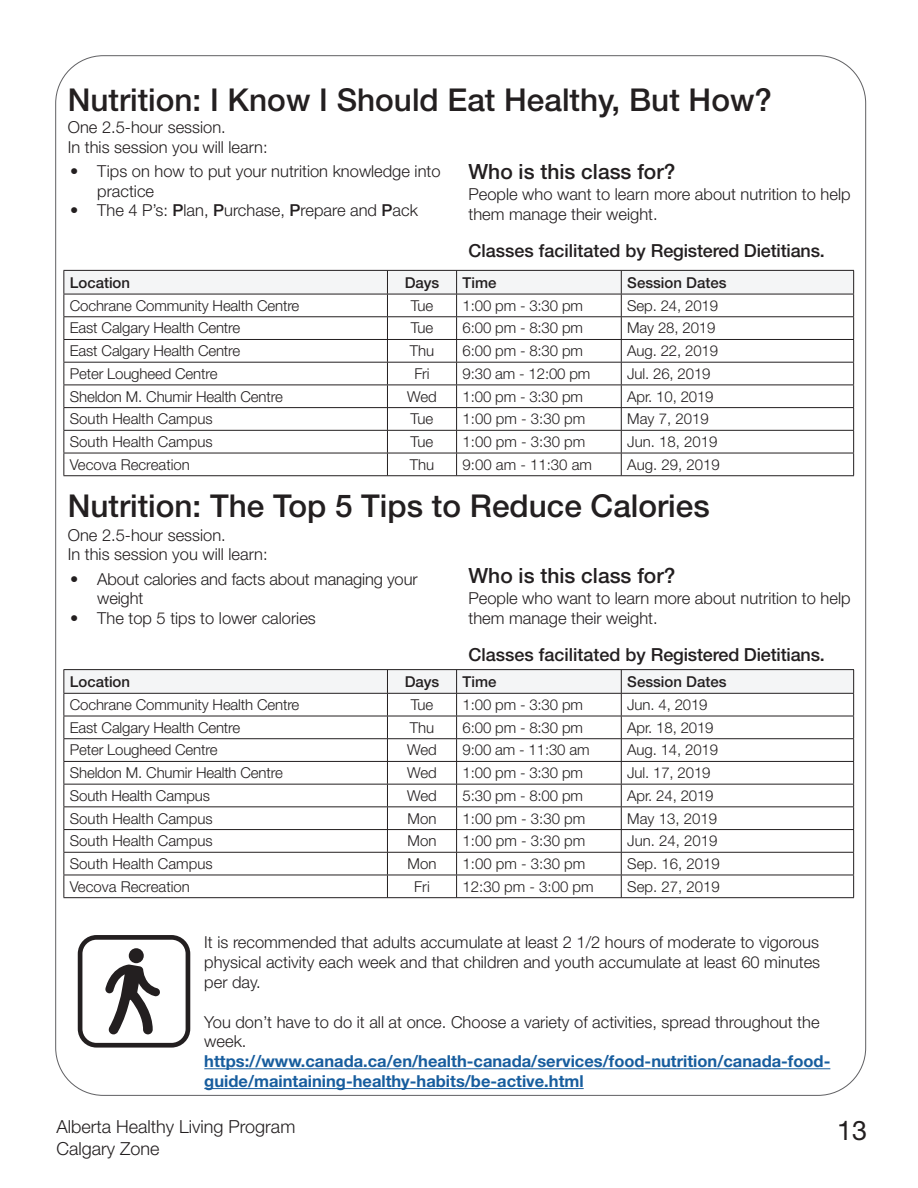
<style>
.page{position:relative;width:918px;height:1188px;background:#fff}
.page>*{position:absolute;margin:0;border:0;box-sizing:border-box;transform-origin:0 0}
.t1{font:500 31.5px "Helvetica Neue LT Std";color:#231f20}
.t2{font:27px "Helvetica Neue LT Std";color:#231f20}
.t3{font:500 21px "Helvetica Neue LT Std";color:#231f20}
.t4{font:500 18px "Helvetica Neue LT Std";letter-spacing:-.01em;color:#231f20}
.t5{font:300 18px/21.6px "Helvetica Neue LT Std";color:#231f20}
.t6{font:300 16.5px/19.8px "Helvetica Neue LT Std";color:#231f20}
.t7{font:300 16.5px/19.8px "Helvetica Neue";color:#231f20}
.t8{font:700 16.5px/19.8px "Helvetica Neue LT Std";color:#175d9e}
.t9{font:300 15px "Helvetica Neue LT Std";letter-spacing:-.01em;color:#231f20}
.t10{font:500 15px "Helvetica Neue";color:#231f20}
.s1{font-weight:500}
</style>
<div class="page">
<hr style="left:63px;top:475px;width:791px;height:1px;background:#231f20">
<svg style="left:63px;top:270px;width:791px;height:205px"></svg>
<hr style="left:63px;top:669px;width:791px;height:1px;background:#231f20">
<hr style="left:63px;top:897px;width:791px;height:1px;background:#231f20">
<svg style="left:63px;top:670px;width:791px;height:227px"></svg>
<hr style="left:204px;top:1068px;width:626px;height:1px;background:#175d9e">
<hr style="left:204px;top:1088px;width:380px;height:1px;background:#175d9e">
<svg style="left:78px;top:935px;width:112px;height:113px"></svg>
<h1 class="t1" style="left:68px;top:88px;width:706px">Nutrition: I Know I Should Eat Healthy, But How?</h1>
<p class="t7" style="left:68px;top:119px;width:201px">One 2.5-hour session.<br>In this session you will learn:</p>
<p class="t6" style="left:97px;top:163px;width:345px;text-indent:-27px">• Tips on how to put your nutrition knowledge into practice</p>
<p class="t6" style="left:70px;top:202px;width:349px">• The 4 P’s: <span class="s1">P</span>lan, <span class="s1">P</span>urchase, <span class="s1">P</span>repare and <span class="s1">P</span>ack</p>
<h3 class="t3" style="left:468px;top:164px;width:208px">Who is this class for?</h3>
<p class="t7" style="left:468px;top:186px;width:384px">People who want to learn more about nutrition to help them manage their weight.</p>
<p class="t4" style="left:468px;top:244px;width:358px">Classes facilitated by Registered Dietitians.</p>
<p class="t10" style="left:70px;top:277px;width:62px">Location</p>
<p class="t10" style="left:405px;top:277px;width:36px">Days</p>
<p class="t10" style="left:463px;top:277px;width:35px">Time</p>
<p class="t10" style="left:627px;top:277px;width:101px">Session Dates</p>
<p class="t9" style="left:70px;top:300px;width:231px">Cochrane Community Health Centre</p>
<p class="t9" style="left:411px;top:300px;width:24px">Tue</p>
<p class="t9" style="left:463px;top:300px;width:122px">1:00 pm - 3:30 pm</p>
<p class="t9" style="left:627px;top:300px;width:92px">Sep. 24, 2019</p>
<p class="t9" style="left:70px;top:323px;width:172px">East Calgary Health Centre</p>
<p class="t9" style="left:411px;top:323px;width:24px">Tue</p>
<p class="t9" style="left:463px;top:323px;width:122px">6:00 pm - 8:30 pm</p>
<p class="t9" style="left:627px;top:323px;width:90px">May 28, 2019</p>
<p class="t9" style="left:70px;top:345px;width:172px">East Calgary Health Centre</p>
<p class="t9" style="left:410px;top:345px;width:26px">Thu</p>
<p class="t9" style="left:463px;top:345px;width:122px">6:00 pm - 8:30 pm</p>
<p class="t9" style="left:627px;top:345px;width:92px">Aug. 22, 2019</p>
<p class="t9" style="left:70px;top:368px;width:149px">Peter Lougheed Centre</p>
<p class="t9" style="left:414px;top:368px;width:17px">Fri</p>
<p class="t9" style="left:463px;top:368px;width:129px">9:30 am - 12:00 pm</p>
<p class="t9" style="left:627px;top:368px;width:85px">Jul. 26, 2019</p>
<p class="t9" style="left:70px;top:391px;width:215px">Sheldon M. Chumir Health Centre</p>
<p class="t9" style="left:407px;top:391px;width:31px">Wed</p>
<p class="t9" style="left:463px;top:391px;width:122px">1:00 pm - 3:30 pm</p>
<p class="t9" style="left:627px;top:391px;width:88px">Apr. 10, 2019</p>
<p class="t9" style="left:70px;top:414px;width:144px">South Health Campus</p>
<p class="t9" style="left:411px;top:414px;width:24px">Tue</p>
<p class="t9" style="left:463px;top:414px;width:124px">1:00 pm - 3:30 pm</p>
<p class="t9" style="left:627px;top:414px;width:83px">May 7, 2019</p>
<p class="t9" style="left:70px;top:436px;width:144px">South Health Campus</p>
<p class="t9" style="left:411px;top:436px;width:24px">Tue</p>
<p class="t9" style="left:463px;top:436px;width:124px">1:00 pm - 3:30 pm</p>
<p class="t9" style="left:627px;top:436px;width:92px">Jun. 18, 2019</p>
<p class="t9" style="left:70px;top:459px;width:122px">Vecova Recreation</p>
<p class="t9" style="left:410px;top:459px;width:26px">Thu</p>
<p class="t9" style="left:463px;top:459px;width:131px">9:00 am - 11:30 am</p>
<p class="t9" style="left:627px;top:459px;width:94px">Aug. 29, 2019</p>
<h1 class="t1" style="left:68px;top:495px;width:643px">Nutrition: The Top 5 Tips to Reduce Calories</h1>
<p class="t7" style="left:68px;top:526px;width:201px">One 2.5-hour session.<br>In this session you will learn:</p>
<p class="t6" style="left:97px;top:571px;width:322px;text-indent:-27px">• About calories and facts about managing your weight</p>
<p class="t6" style="left:70px;top:609px;width:247px">• The top 5 tips to lower calories</p>
<h3 class="t3" style="left:468px;top:568px;width:208px">Who is this class for?</h3>
<p class="t7" style="left:468px;top:590px;width:384px">People who want to learn more about nutrition to help them manage their weight.</p>
<p class="t4" style="left:468px;top:648px;width:358px">Classes facilitated by Registered Dietitians.</p>
<p class="t10" style="left:70px;top:677px;width:62px">Location</p>
<p class="t10" style="left:405px;top:677px;width:36px">Days</p>
<p class="t10" style="left:463px;top:677px;width:35px">Time</p>
<p class="t10" style="left:627px;top:677px;width:101px">Session Dates</p>
<p class="t9" style="left:70px;top:699px;width:231px">Cochrane Community Health Centre</p>
<p class="t9" style="left:411px;top:699px;width:24px">Tue</p>
<p class="t9" style="left:463px;top:699px;width:122px">1:00 pm - 3:30 pm</p>
<p class="t9" style="left:627px;top:699px;width:82px">Jun. 4, 2019</p>
<p class="t9" style="left:70px;top:722px;width:172px">East Calgary Health Centre</p>
<p class="t9" style="left:410px;top:722px;width:26px">Thu</p>
<p class="t9" style="left:463px;top:722px;width:122px">6:00 pm - 8:30 pm</p>
<p class="t9" style="left:627px;top:722px;width:88px">Apr. 18, 2019</p>
<p class="t9" style="left:70px;top:745px;width:149px">Peter Lougheed Centre</p>
<p class="t9" style="left:407px;top:745px;width:31px">Wed</p>
<p class="t9" style="left:463px;top:745px;width:128px">9:00 am - 11:30 am</p>
<p class="t9" style="left:627px;top:745px;width:92px">Aug. 14, 2019</p>
<p class="t9" style="left:70px;top:767px;width:215px">Sheldon M. Chumir Health Centre</p>
<p class="t9" style="left:407px;top:767px;width:31px">Wed</p>
<p class="t9" style="left:463px;top:767px;width:122px">1:00 pm - 3:30 pm</p>
<p class="t9" style="left:627px;top:767px;width:85px">Jul. 17, 2019</p>
<p class="t9" style="left:70px;top:790px;width:142px">South Health Campus</p>
<p class="t9" style="left:407px;top:790px;width:31px">Wed</p>
<p class="t9" style="left:463px;top:790px;width:122px">5:30 pm - 8:00 pm</p>
<p class="t9" style="left:627px;top:790px;width:88px">Apr. 24, 2019</p>
<p class="t9" style="left:70px;top:813px;width:144px">South Health Campus</p>
<p class="t9" style="left:408px;top:813px;width:30px">Mon</p>
<p class="t9" style="left:463px;top:813px;width:124px">1:00 pm - 3:30 pm</p>
<p class="t9" style="left:627px;top:813px;width:91px">May 13, 2019</p>
<p class="t9" style="left:70px;top:836px;width:144px">South Health Campus</p>
<p class="t9" style="left:408px;top:836px;width:30px">Mon</p>
<p class="t9" style="left:463px;top:836px;width:124px">1:00 pm - 3:30 pm</p>
<p class="t9" style="left:627px;top:836px;width:92px">Jun. 24, 2019</p>
<p class="t9" style="left:70px;top:858px;width:144px">South Health Campus</p>
<p class="t9" style="left:408px;top:858px;width:30px">Mon</p>
<p class="t9" style="left:463px;top:858px;width:124px">1:00 pm - 3:30 pm</p>
<p class="t9" style="left:627px;top:858px;width:94px">Sep. 16, 2019</p>
<p class="t9" style="left:70px;top:881px;width:122px">Vecova Recreation</p>
<p class="t9" style="left:414px;top:881px;width:17px">Fri</p>
<p class="t9" style="left:463px;top:881px;width:133px">12:30 pm - 3:00 pm</p>
<p class="t9" style="left:627px;top:881px;width:94px">Sep. 27, 2019</p>
<p class="t6" style="left:204px;top:934px;width:617px;text-align:justify">It is recommended that adults accumulate at least 2 1/2 hours of moderate to vigorous physical activity each week and that children and youth accumulate at least 60 minutes per day.</p>
<p class="t6" style="left:204px;top:1013px;width:617px">You don’t have to do it all at once. Choose a variety of activities, spread throughout the week.</p>
<p class="t8" style="left:204px;top:1053px;width:628px">https://www.canada.ca/en/health-canada/services/food-nutrition/canada-food&shy;guide/maintaining-healthy-habits/be-active.html</p>
<p class="t5" style="left:57px;top:1118px;width:240px">Alberta Healthy Living Program<br>Calgary Zone</p>
<h2 class="t2" style="left:837px;top:1115px;width:32px">13</h2>
</div>
